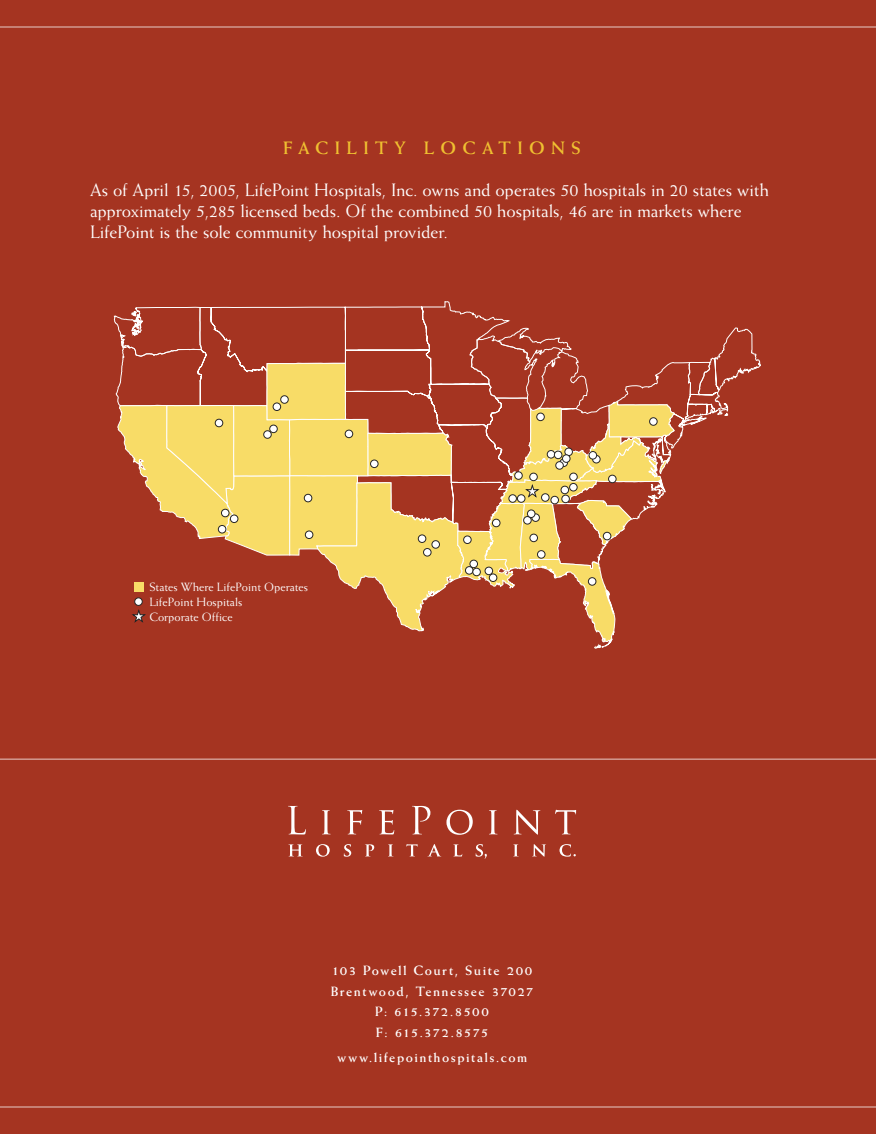
<style>
.page{position:relative;width:876px;height:1134px;background:#a53421}
.page>*{position:absolute;margin:0;border:0;box-sizing:border-box;transform-origin:0 0}
.t1{font:18px/21px "Weiss";letter-spacing:-.005em;color:#fff}
.t2{font:700 18px "Weiss";letter-spacing:.35em;color:#efc031}
.t3{font:700 13.5px/20.7px "Weiss";letter-spacing:.105em;color:#fff;text-align:center}
.t4{font:12px/15px "Weiss";color:#fff}
</style>
<div class="page">
<svg style="left:114px;top:306px;width:599px;height:139px"></svg>
<svg style="left:117px;top:362px;width:558px;height:287px"></svg>
<svg style="left:288px;top:806px;width:18px;height:29px"></svg>
<svg style="left:322px;top:810px;width:9px;height:24px"></svg>
<svg style="left:347px;top:810px;width:15px;height:24px"></svg>
<svg style="left:379px;top:810px;width:15px;height:24px"></svg>
<svg style="left:412px;top:806px;width:18px;height:28px"></svg>
<svg style="left:446px;top:810px;width:27px;height:25px"></svg>
<svg style="left:489px;top:810px;width:8px;height:24px"></svg>
<svg style="left:514px;top:810px;width:26px;height:25px"></svg>
<svg style="left:555px;top:810px;width:21px;height:24px"></svg>
<svg style="left:288px;top:844px;width:15px;height:12px"></svg>
<svg style="left:316px;top:844px;width:14px;height:13px"></svg>
<svg style="left:344px;top:844px;width:7px;height:13px"></svg>
<svg style="left:365px;top:844px;width:9px;height:12px"></svg>
<svg style="left:388px;top:844px;width:5px;height:12px"></svg>
<svg style="left:406px;top:844px;width:12px;height:12px"></svg>
<svg style="left:428px;top:844px;width:12px;height:12px"></svg>
<svg style="left:453px;top:844px;width:9px;height:12px"></svg>
<svg style="left:476px;top:844px;width:11px;height:15px"></svg>
<svg style="left:513px;top:844px;width:6px;height:12px"></svg>
<svg style="left:532px;top:844px;width:14px;height:13px"></svg>
<svg style="left:559px;top:844px;width:17px;height:13px"></svg>
<hr style="left:0;top:758px;width:876px;height:2px;background:#d29990">
<hr style="left:0;top:26px;width:876px;height:2px;background:#d29990">
<hr style="left:0;top:1106px;width:876px;height:2px;background:#d29990">
<p class="t2" style="left:283px;top:137px;width:299px">FACILITY LOCATIONS</p>
<p class="t1" style="left:90px;top:179px;width:680px">As of April 15, 2005, LifePoint Hospitals, Inc. owns and operates 50 hospitals in 20 states with approximately 5,285 licensed beds. Of the combined 50 hospitals, 46 are in markets where<br>LifePoint is the sole community hospital provider.</p>
<p class="t4" style="left:149px;top:579px;width:160px">States Where LifePoint Operates<br>LifePoint Hospitals<br>Corporate Office</p>
<p class="t3" style="left:331px;top:960px;width:204px">103 Powell Court, Suite 200<br>Brentwood, Tennessee 37027<br>P: 615.372.8500<br>F: 615.372.8575</p>
<p class="t3" style="left:337px;top:1047px;width:192px">www.lifepointhospitals.com</p>
</div>
